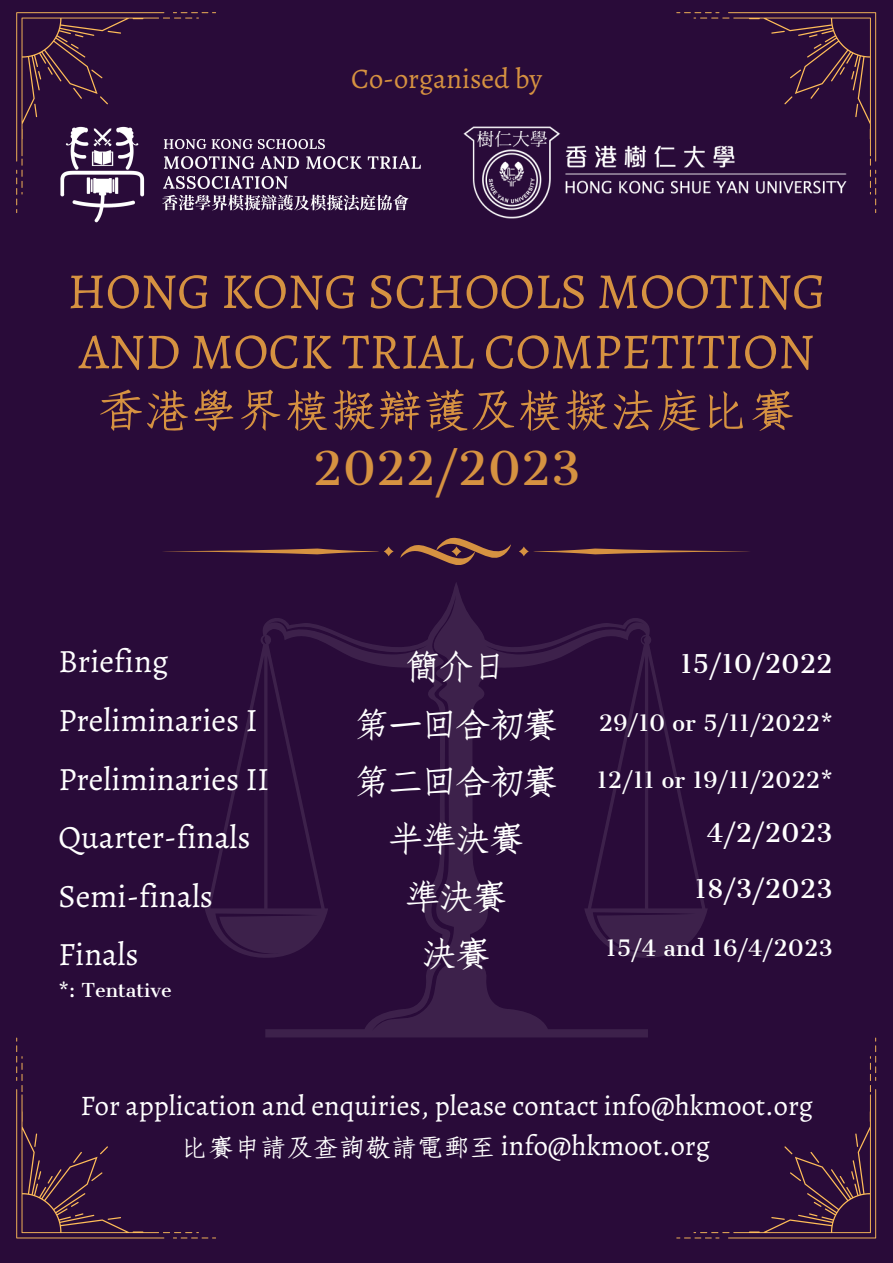
<style>
.page{position:relative;width:893px;height:1263px;background:#290b39}
.page>*{position:absolute;margin:0;border:0;box-sizing:border-box;transform-origin:0 0}
.t1{font:50.55px/60.2px "Alegreya";color:#d69241}
.t2{font:50.55px "cw Te X Fang Song";color:#d69241}
.t3{font:44.55px "Cantata One";color:#d69241}
.t4{font:39.67px/57.4px "cw Te X Fang Song";letter-spacing:-.075em;color:#fff;text-align:center}
.t5{font:32.55px/58.5px "Alegreya";color:#fff}
.t6{font:28.42px/40.1px "Alegreya";color:#fff;text-align:center}
.t7{font:28.42px "Alegreya";color:#d69241}
.t8{font:24.75px "Cantata One";color:#fff}
.t9{font:21.6px "Cantata One";color:#fff}
.t10{font:18.38px "Cantata One";color:#fff}
.s1{font-family:"cw Te X Fang Song"}
</style>
<div class="page">
<svg style="left:205px;top:582px;width:503px;height:455px"></svg>
<img style="left:464px;top:127px;width:212px;height:91px">
<img style="left:94px;top:139px;width:327px;height:84px">
<svg style="left:519px;top:546px;width:230px;height:10px"></svg>
<svg style="left:400px;top:537px;width:111px;height:28px"></svg>
<svg style="left:163px;top:546px;width:231px;height:10px"></svg>
<svg style="left:16px;top:1037px;width:200px;height:201px"></svg>
<svg style="left:676px;top:1037px;width:200px;height:201px"></svg>
<svg style="left:16px;top:12px;width:200px;height:201px"></svg>
<svg style="left:676px;top:12px;width:200px;height:201px"></svg>
<p class="t7" style="left:351px;top:60px;width:192px">Co-organised by</p>
<h1 class="t1" style="left:68px;top:261px;width:759px">HONG KONG SCHOOLS MOOTING<br>AND MOCK TRIAL COMPETITION</h1>
<h1 class="t2" style="left:98px;top:387px;width:699px">香港學界模擬辯護及模擬法庭比賽</h1>
<h2 class="t3" style="left:313px;top:440px;width:269px">2022/2023</h2>
<p class="t5" style="left:59px;top:632px;width:212px">Briefing<br>Preliminaries I<br>Preliminaries II<br>Quarter-finals<br>Semi-finals<br>Finals</p>
<h3 class="t4" style="left:354px;top:639px;width:206px">簡介日<br>第一回合初賽第二回合初賽半準決賽<br>準決賽<br>決賽</h3>
<p class="t8" style="left:680px;top:648px;width:154px">15/10/2022</p>
<p class="t9" style="left:599px;top:710px;width:236px">29/10 or 5/11/2022*</p>
<p class="t9" style="left:597px;top:766px;width:237px">12/11 or 19/11/2022*</p>
<p class="t8" style="left:707px;top:817px;width:127px">4/2/2023</p>
<p class="t8" style="left:694px;top:873px;width:140px">18/3/2023</p>
<p class="t9" style="left:606px;top:934px;width:228px">15/4 and 16/4/2023</p>
<p class="t10" style="left:59px;top:978px;width:115px">*: Tentative</p>
<p class="t6" style="left:80px;top:1085px;width:734px">For application and enquiries, please contact info@hkmoot.org<span class="s1">比賽申請及查詢敬請電郵至</span> info@hkmoot.org</p>
</div>
